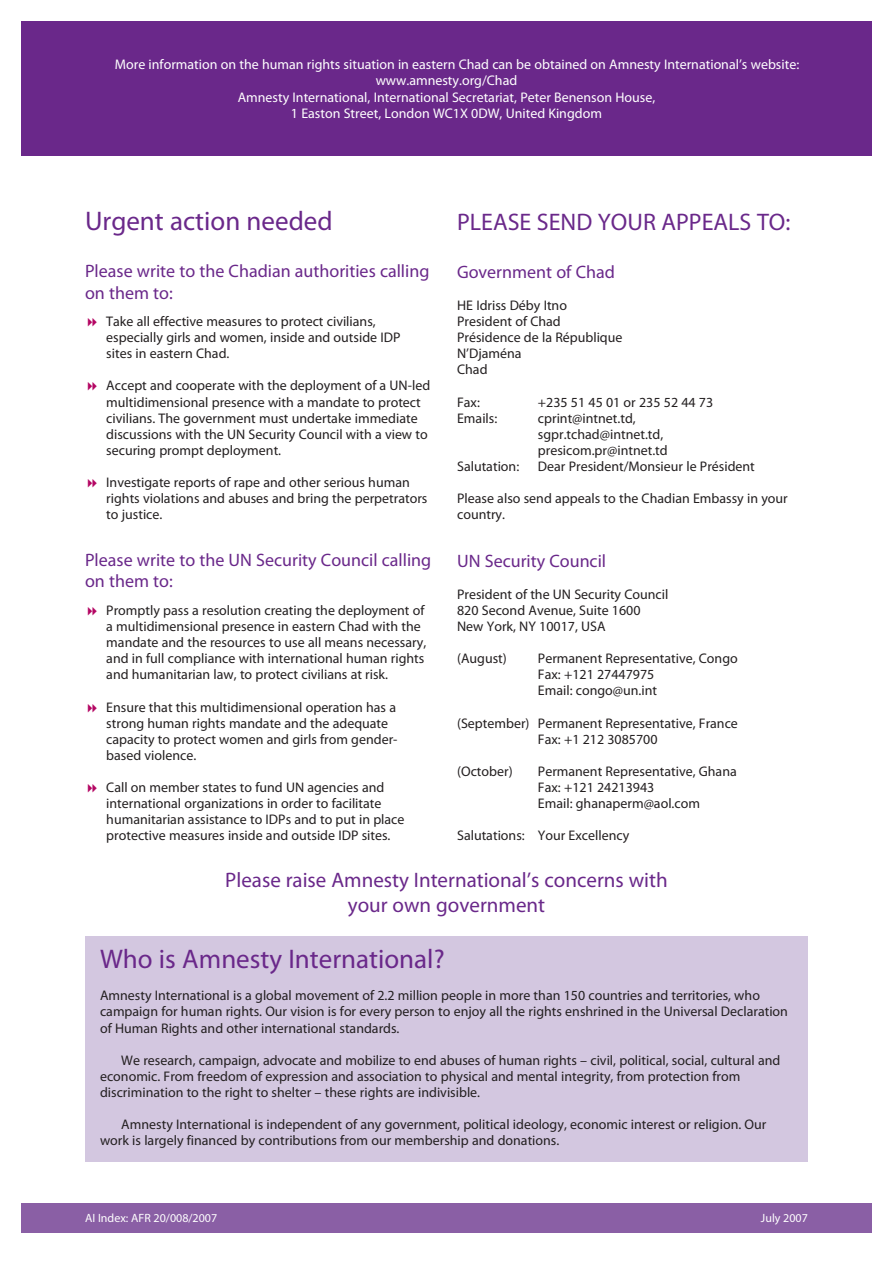
<style>
.page{position:relative;width:893px;height:1263px;background:#fff}
.page>*{position:absolute;margin:0;border:0;box-sizing:border-box;transform-origin:0 0}
.t1{font:27px "Myriad Pro";color:#6a288a}
.t2{font:24px "Myriad Pro";color:#6a288a}
.t3{font:21px/25.2px "Myriad Pro";color:#6a288a;text-align:center}
.t4{font:18px/21.6px "Myriad Pro";color:#6a288a}
.t5{font:13.95px/16px "Myriad Pro";color:#231f20}
.t6{font:13.95px "Myriad Pro";color:#fff}
.t7{font:12px "Myriad Pro";color:#fff}
</style>
<div class="page">
<div style="left:21px;top:1203px;width:851px;height:30px;background:#8a5fa5"></div>
<div style="left:21px;top:21px;width:851px;height:135px;background:#6a288a"></div>
<div style="left:85px;top:936px;width:723px;height:225px;background:#d3c7e0"></div>
<p class="t6" style="left:115px;top:60px;width:686px">More information on the human rights situation in eastern Chad can be obtained on Amnesty International’s website:</p>
<p class="t6" style="left:376px;top:76px;width:143px">www.amnesty.org/Chad</p>
<p class="t6" style="left:238px;top:92px;width:419px">Amnesty International, International Secretariat, Peter Benenson House,</p>
<p class="t6" style="left:291px;top:108px;width:313px">1 Easton Street, London WC1X 0DW, United Kingdom</p>
<h1 class="t1" style="left:85px;top:211px;width:249px">Urgent action needed</h1>
<p class="t4" style="left:85px;top:262px;width:346px">Please write to the Chadian authorities calling on them to:</p>
<p class="t5" style="left:106px;top:315px;width:296px">Take all effective measures to protect civilians, especially girls and women, inside and outside IDP sites in eastern Chad.</p>
<p class="t5" style="left:106px;top:379px;width:325px">Accept and cooperate with the deployment of a UN-led multidimensional presence with a mandate to protect civilians. The government must undertake immediate discussions with the UN Security Council with a view to securing prompt deployment.</p>
<p class="t5" style="left:106px;top:475px;width:323px">Investigate reports of rape and other serious human rights violations and abuses and bring the perpetrators to justice.</p>
<p class="t4" style="left:85px;top:550px;width:348px">Please write to the UN Security Council calling on them to:</p>
<p class="t5" style="left:106px;top:604px;width:321px">Promptly pass a resolution creating the deployment of a multidimensional presence in eastern Chad with the mandate and the resources to use all means necessary, and in full compliance with international human rights and humanitarian law, to protect civilians at risk.</p>
<p class="t5" style="left:106px;top:700px;width:293px">Ensure that this multidimensional operation has a strong human rights mandate and the adequate capacity to protect women and girls from gender&shy;based violence.</p>
<p class="t5" style="left:106px;top:780px;width:300px">Call on member states to fund UN agencies and international organizations in order to facilitate humanitarian assistance to IDPs and to put in place protective measures inside and outside IDP sites.</p>
<h2 class="t2" style="left:457px;top:213px;width:335px">PLEASE SEND YOUR APPEALS TO:</h2>
<p class="t4" style="left:457px;top:263px;width:159px">Government of Chad</p>
<p class="t5" style="left:457px;top:299px;width:167px">HE Idriss Déby Itno<br>President of Chad<br>Présidence de la République<br>N’Djaména<br>Chad</p>
<p class="t5" style="left:457px;top:395px;width:24px">Fax:</p>
<p class="t5" style="left:538px;top:395px;width:177px">+235 51 45 01 or 235 52 44 73</p>
<p class="t5" style="left:457px;top:411px;width:42px">Emails:</p>
<p class="t5" style="left:538px;top:411px;width:131px">cprint@intnet.td, sgpr.tchad@intnet.td, presicom.pr@intnet.td</p>
<p class="t5" style="left:457px;top:459px;width:64px">Salutation:</p>
<p class="t5" style="left:538px;top:459px;width:218px">Dear President/Monsieur le Président</p>
<p class="t5" style="left:457px;top:491px;width:332px">Please also send appeals to the Chadian Embassy in your country.</p>
<p class="t4" style="left:457px;top:552px;width:151px">UN Security Council</p>
<p class="t5" style="left:457px;top:587px;width:213px">President of the UN Security Council<br>820 Second Avenue, Suite 1600<br>New York, NY 10017, USA</p>
<p class="t5" style="left:457px;top:652px;width:51px">(August)</p>
<p class="t5" style="left:538px;top:652px;width:201px">Permanent Representative, Congo<br>Fax: +121 27447975<br>Email: congo@un.int</p>
<p class="t5" style="left:457px;top:716px;width:282px;text-align:center">(September) Permanent Representative, France<br>Fax: +1 212 3085700</p>
<p class="t5" style="left:457px;top:764px;width:57px">(October)</p>
<p class="t5" style="left:538px;top:764px;width:200px">Permanent Representative, Ghana<br>Fax: +121 24213943<br>Email: ghanaperm@aol.com</p>
<p class="t5" style="left:457px;top:828px;width:174px">Salutations: Your Excellency</p>
<h3 class="t3" style="left:225px;top:869px;width:444px">Please raise Amnesty International’s concerns with your own government</h3>
<h1 class="t1" style="left:100px;top:949px;width:346px">Who is Amnesty International?</h1>
<p class="t5" style="left:100px;top:989px;width:689px">Amnesty International is a global movement of 2.2 million people in more than 150 countries and territories, who campaign for human rights. Our vision is for every person to enjoy all the rights enshrined in the Universal Declaration of Human Rights and other international standards.</p>
<p class="t5" style="left:100px;top:1053px;width:682px;text-indent:21px">We research, campaign, advocate and mobilize to end abuses of human rights – civil, political, social, cultural and economic. From freedom of expression and association to physical and mental integrity, from protection from discrimination to the right to shelter – these rights are indivisible.</p>
<p class="t5" style="left:100px;top:1117px;width:668px;text-indent:21px">Amnesty International is independent of any government, political ideology, economic interest or religion. Our work is largely financed by contributions from our membership and donations.</p>
<p class="t7" style="left:85px;top:1213px;width:134px">AI Index: AFR 20/008/2007</p>
<p class="t7" style="left:761px;top:1213px;width:48px">July 2007</p>
</div>
